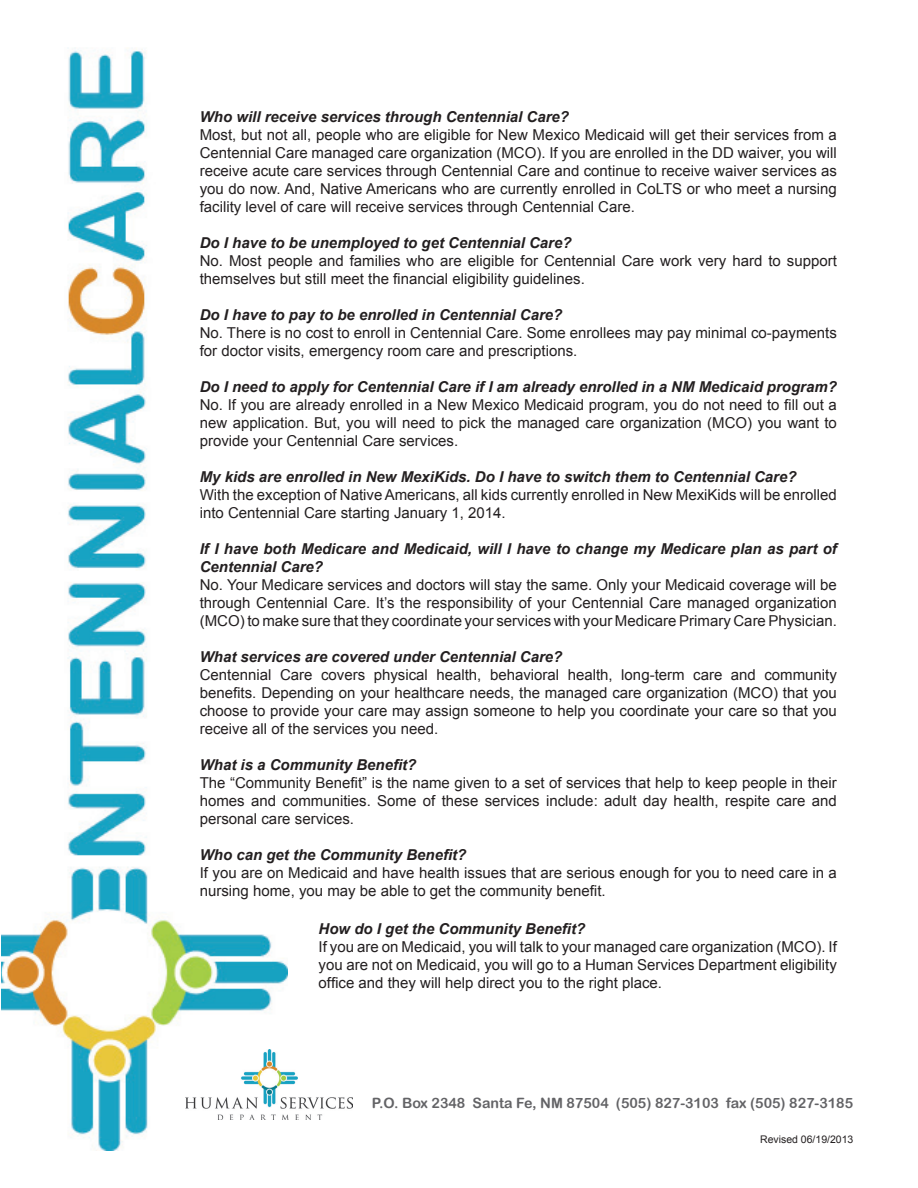
<style>
.page{position:relative;width:918px;height:1188px;background:#fff}
.page>*{position:absolute;margin:0;border:0;box-sizing:border-box;transform-origin:0 0}
.t1{font:15px/18px "Arial";color:#231f20;text-align:justify}
.t2{font:italic 700 15px/18px "Arial";color:#231f20}
.t3{font:14.25px "Arial Rounded MT Bold";color:#636366}
.t4{font:10.5px "Arial";color:#231f20}
</style>
<div class="page">
<img style="left:2px;top:48px;width:286px;height:1103px">
<img style="left:186px;top:1050px;width:167px;height:69px">
<p class="t2" style="left:200px;top:108px;width:371px">Who will receive services through Centennial Care?</p>
<p class="t1" style="left:200px;top:126px;width:639px">Most, but not all, people who are eligible for New Mexico Medicaid will get their services from a Centennial Care managed care organization (MCO). If you are enrolled in the DD waiver, you will receive acute care services through Centennial Care and continue to receive waiver services as you do now. And, Native Americans who are currently enrolled in CoLTS or who meet a nursing facility level of care will receive services through Centennial Care.</p>
<p class="t2" style="left:200px;top:234px;width:373px">Do I have to be unemployed to get Centennial Care?</p>
<p class="t1" style="left:200px;top:252px;width:639px">No. Most people and families who are eligible for Centennial Care work very hard to support themselves but still meet the financial eligibility guidelines.</p>
<p class="t2" style="left:200px;top:306px;width:364px">Do I have to pay to be enrolled in Centennial Care?</p>
<p class="t1" style="left:200px;top:324px;width:639px">No. There is no cost to enroll in Centennial Care. Some enrollees may pay minimal co-payments for doctor visits, emergency room care and prescriptions.</p>
<p class="t2" style="left:200px;top:378px;width:639px">Do I need to apply for Centennial Care if I am already enrolled in a NM Medicaid program?</p>
<p class="t1" style="left:200px;top:396px;width:639px">No. If you are already enrolled in a New Mexico Medicaid program, you do not need to fill out a new application. But, you will need to pick the managed care organization (MCO) you want to provide your Centennial Care services.</p>
<p class="t2" style="left:200px;top:468px;width:598px">My kids are enrolled in New MexiKids. Do I have to switch them to Centennial Care?</p>
<p class="t1" style="left:200px;top:486px;width:639px">With the exception of Native Americans, all kids currently enrolled in New MexiKids will be enrolled into Centennial Care starting January 1, 2014.</p>
<p class="t2" style="left:200px;top:540px;width:639px">If I have both Medicare and Medicaid, will I have to change my Medicare plan as part of<br>Centennial Care?</p>
<p class="t1" style="left:200px;top:576px;width:639px">No. Your Medicare services and doctors will stay the same. Only your Medicaid coverage will be through Centennial Care. It’s the responsibility of your Centennial Care managed organization (MCO) to make sure that they coordinate your services with your Medicare Primary Care Physician.</p>
<p class="t2" style="left:200px;top:648px;width:364px">What services are covered under Centennial Care?</p>
<p class="t1" style="left:200px;top:666px;width:639px">Centennial Care covers physical health, behavioral health, long-term care and community benefits. Depending on your healthcare needs, the managed care organization (MCO) that you choose to provide your care may assign someone to help you coordinate your care so that you receive all of the services you need.</p>
<p class="t2" style="left:200px;top:756px;width:218px">What is a Community Benefit?</p>
<p class="t1" style="left:200px;top:774px;width:639px">The “Community Benefit” is the name given to a set of services that help to keep people in their homes and communities. Some of these services include: adult day health, respite care and personal care services.</p>
<p class="t2" style="left:200px;top:846px;width:268px">Who can get the Community Benefit?</p>
<p class="t1" style="left:200px;top:864px;width:639px">If you are on Medicaid and have health issues that are serious enough for you to need care in a nursing home, you may be able to get the community benefit.</p>
<p class="t2" style="left:319px;top:920px;width:268px">How do I get the Community Benefit?</p>
<p class="t1" style="left:319px;top:938px;width:520px">If you are on Medicaid, you will talk to your managed care organization (MCO). If you are not on Medicaid, you will go to a Human Services Department eligibility office and they will help direct you to the right place.</p>
<p class="t3" style="left:372px;top:1095px;width:483px">P.O. Box 2348 Santa Fe, NM 87504 (505) 827-3103 fax (505) 827-3185</p>
<p class="t4" style="left:760px;top:1133px;width:95px">Revised 06/19/2013</p>
</div>
